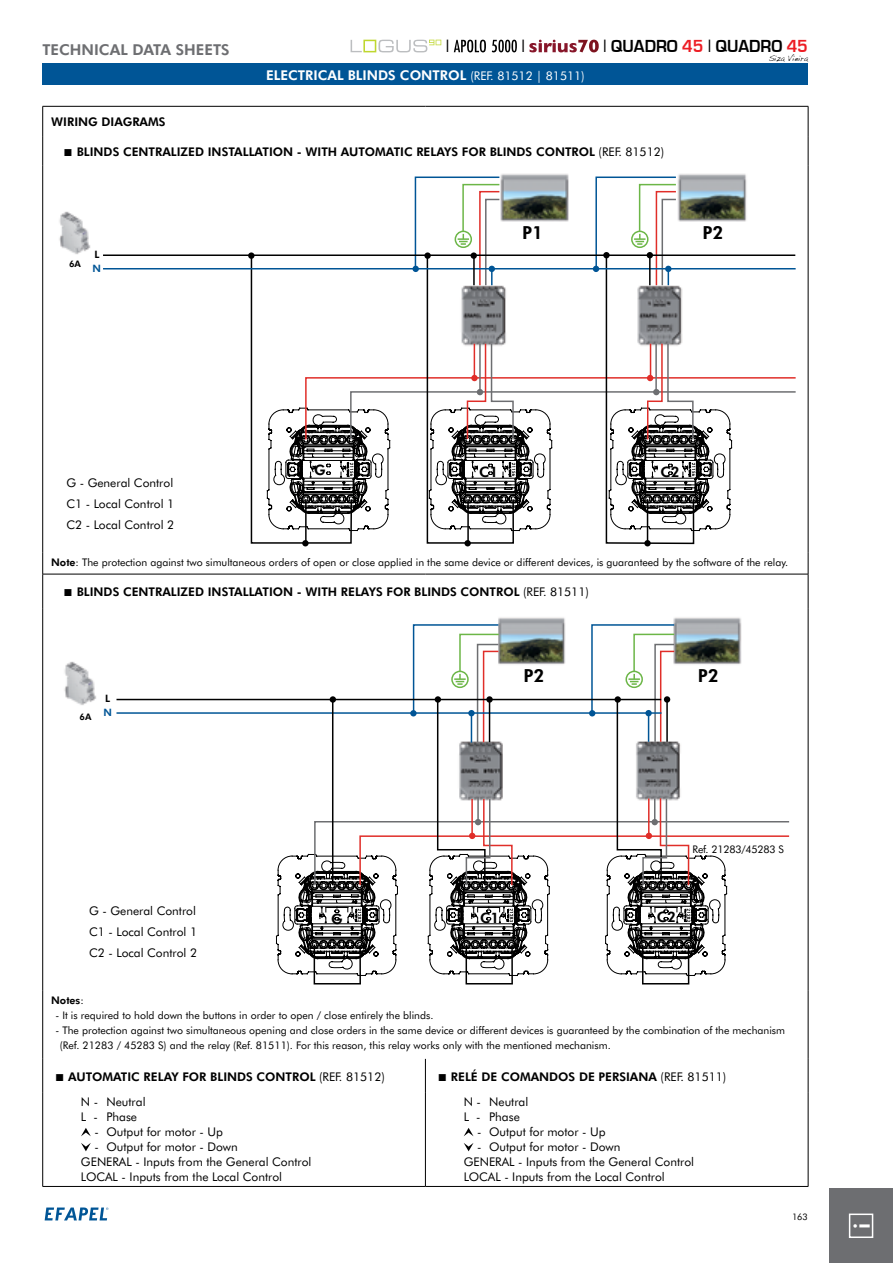
<style>
.page{position:relative;width:893px;height:1263px;background:#fff}
.page>*{position:absolute;margin:0;border:0;box-sizing:border-box;transform-origin:0 0}
.t1{font:800 21.45px "Futura BT";color:#fff}
.t2{font:700 18px "Eurostile";color:#000;scale:.94 1}
.t3{font:800 18px "Futura BT";color:#000}
.t4{font:18px "Times";color:#000}
.t5{font:800 15px "Futura BT";color:#6d6e71}
.t6{font:800 14.4px "Futura BT";color:#000}
.t7{font:800 13.5px "Futura BT";color:#fff}
.t8{font:12px/15px "Futura BT";color:#000}
.t9{font:800 12px "Futura BT";color:#000}
.t10{font:10.5px/15px "Futura BT";color:#000}
.t11{font:10.5px "Futura BT";letter-spacing:-.02em;color:#000}
.t12{font:800 10.5px "Futura BT";color:#000}
.t13{font:800 10.2px "Futura BT";color:#000}
.t14{font:800 10.2px "Futura BT";color:#005596}
.t15{font:800 9px "Futura BT";color:#000}
.t16{font:9px "Futura BT";color:#000}
.t17{font:8.4px "Handwriting Dakota";color:#000;scale:.94 1}
.s1{font-family:"Times";font-weight:400}
.s2{color:#ed1d24}
.s3{font-weight:400;font-size:12px}
.s4{font-weight:400}
.s5{font-weight:800}
</style>
<div class="page">
<svg style="left:45px;top:1207px;width:63px;height:13px"></svg>
<div style="left:829px;top:1188px;width:64px;height:75px;background:#6d6e71"></div>
<div style="left:849px;top:1213px;width:24px;height:25px;border:2px solid #fff"></div>
<div style="left:43px;top:64px;width:765px;height:21px;background:#005596"></div>
<hr style="left:42px;top:1059px;width:1px;height:34px;background:#000">
<hr style="left:808px;top:1059px;width:1px;height:34px;background:#000">
<hr style="left:43px;top:106px;width:382px;height:1px;background:#000">
<hr style="left:42px;top:106px;width:1px;height:30px;background:#000">
<hr style="left:425px;top:106px;width:383px;height:1px;background:#000">
<hr style="left:808px;top:106px;width:1px;height:30px;background:#000">
<hr style="left:42px;top:136px;width:1px;height:30px;background:#000">
<hr style="left:808px;top:136px;width:1px;height:30px;background:#000">
<hr style="left:42px;top:166px;width:1px;height:387px;background:#000">
<hr style="left:808px;top:166px;width:1px;height:387px;background:#000">
<svg style="left:42px;top:553px;width:1px;height:21px"></svg>
<svg style="left:808px;top:553px;width:1px;height:21px"></svg>
<hr style="left:42px;top:574px;width:1px;height:34px;background:#000">
<hr style="left:808px;top:574px;width:1px;height:34px;background:#000">
<hr style="left:42px;top:608px;width:1px;height:383px;background:#000">
<hr style="left:808px;top:608px;width:1px;height:383px;background:#000">
<hr style="left:42px;top:991px;width:1px;height:68px;background:#000">
<hr style="left:808px;top:991px;width:1px;height:68px;background:#000">
<hr style="left:42px;top:1093px;width:1px;height:93px;background:#000">
<hr style="left:808px;top:1093px;width:1px;height:93px;background:#000">
<hr style="left:43px;top:574px;width:382px;height:1px;background:#000">
<hr style="left:425px;top:574px;width:383px;height:1px;background:#000">
<hr style="left:425px;top:1059px;width:1px;height:34px;background:#000">
<hr style="left:425px;top:1093px;width:1px;height:93px;background:#000">
<hr style="left:43px;top:1186px;width:382px;height:1px;background:#000">
<hr style="left:425px;top:1186px;width:383px;height:1px;background:#000">
<img style="left:59px;top:211px;width:32px;height:43px">
<hr style="left:103px;top:268px;width:693px;height:1px;background:#005596">
<hr style="left:103px;top:254px;width:692px;height:2px;background:#000">
<div style="left:302px;top:540px;width:7px;height:6px;background:#000;border-radius:50%"></div>
<div style="left:464px;top:540px;width:7px;height:6px;background:#000;border-radius:50%"></div>
<div style="left:644px;top:540px;width:7px;height:6px;background:#000;border-radius:50%"></div>
<svg style="left:250px;top:176px;width:546px;height:369px"></svg>
<div style="left:631px;top:231px;width:17px;height:17px;border:2px solid #6cb647;border-radius:50%"></div>
<img style="left:200px;top:617px;width:541px;height:327px">
<div style="left:314px;top:944px;width:47px;height:40px;border:2px solid #000"></div>
<div style="left:466px;top:944px;width:47px;height:40px;border:2px solid #000"></div>
<div style="left:642px;top:944px;width:47px;height:40px;border:2px solid #000"></div>
<hr style="left:116px;top:712px;width:545px;height:2px;background:#005596">
<hr style="left:116px;top:699px;width:545px;height:1px;background:#000">
<svg style="left:276px;top:623px;width:514px;height:353px"></svg>
<div style="left:625px;top:671px;width:18px;height:17px;border:2px solid #6cb647;border-radius:50%"></div>
<img style="left:64px;top:661px;width:32px;height:44px">
<svg style="left:81px;top:1128px;width:10px;height:8px"></svg>
<svg style="left:81px;top:1143px;width:10px;height:8px"></svg>
<svg style="left:464px;top:1128px;width:9px;height:8px"></svg>
<svg style="left:464px;top:1143px;width:9px;height:8px"></svg>
<svg style="left:351px;top:40px;width:90px;height:12px"></svg>
<svg style="left:454px;top:40px;width:32px;height:12px"></svg>
<svg style="left:492px;top:40px;width:25px;height:12px"></svg>
<svg style="left:529px;top:40px;width:70px;height:12px"></svg>
<h3 class="t5" style="left:43px;top:40px;width:189px">TECHNICAL DATA SHEETS</h3>
<h2 class="t4" style="left:446px;top:30px;width:5px">|</h2>
<h2 class="t4" style="left:521px;top:30px;width:5px">|</h2>
<h2 class="t2" style="left:603px;top:37px;width:219px"><span class="s1">|</span> QUADRO <span class="s2">45</span> <span class="s1">|</span> QUADRO <span class="s2">45</span></h2>
<p class="t17" style="left:769px;top:53px;width:43px">Siza Vieira</p>
<p class="t7" style="left:266px;top:67px;width:320px">ELECTRICAL BLINDS CONTROL <span class="s3">(REF. 81512 | 81511)</span></p>
<p class="t9" style="left:51px;top:115px;width:116px">WIRING DIAGRAMS</p>
<p class="t9" style="left:77px;top:144px;width:589px">BLINDS CENTRALIZED INSTALLATION - WITH AUTOMATIC RELAYS FOR BLINDS CONTROL <span class="s4">(REF. 81512)</span></p>
<p class="t15" style="left:69px;top:258px;width:13px">6A</p>
<p class="t13" style="left:94px;top:248px;width:7px">L</p>
<p class="t14" style="left:93px;top:262px;width:10px">N</p>
<h2 class="t3" style="left:522px;top:221px;width:23px">P1</h2>
<h2 class="t3" style="left:702px;top:221px;width:23px">P2</h2>
<p class="t8" style="left:66px;top:472px;width:109px;line-height:21.3px;text-align:justify">G - General Control C1 - Local Control 1<br>C2 - Local Control 2</p>
<h3 class="t6" style="left:314px;top:461px;width:13px">G</h3>
<h3 class="t6" style="left:479px;top:463px;width:21px">C1</h3>
<h3 class="t6" style="left:660px;top:463px;width:21px">C2</h3>
<p class="t10" style="left:51px;top:554px;width:738px"><span class="s5">Note</span>: The protection against two simultaneous orders of open or close applied in the same device or different devices, is guaranteed by the software of the relay.</p>
<p class="t9" style="left:77px;top:584px;width:514px">BLINDS CENTRALIZED INSTALLATION - WITH RELAYS FOR BLINDS CONTROL <span class="s4">(REF. 81511)</span></p>
<p class="t15" style="left:80px;top:711px;width:13px">6A</p>
<p class="t13" style="left:105px;top:692px;width:7px">L</p>
<p class="t14" style="left:104px;top:706px;width:10px">N</p>
<h2 class="t3" style="left:523px;top:665px;width:23px">P2</h2>
<h2 class="t3" style="left:698px;top:665px;width:23px">P2</h2>
<p class="t11" style="left:693px;top:842px;width:93px">Ref. 21283/45283 S</p>
<p class="t8" style="left:89px;top:899px;width:109px;line-height:21.3px;text-align:justify">G - General Control C1 - Local Control 1<br>C2 - Local Control 2</p>
<h3 class="t6" style="left:331px;top:910px;width:13px">G</h3>
<h3 class="t6" style="left:480px;top:909px;width:21px">C1</h3>
<h3 class="t6" style="left:657px;top:908px;width:21px">C2</h3>
<p class="t12" style="left:51px;top:993px;width:34px">Notes<span class="s4">:</span></p>
<p class="t10" style="left:55px;top:1007px;width:379px">- It is required to hold down the buttons in order to open / close entirely the blinds.</p>
<p class="t10" style="left:60px;top:1022px;width:727px;text-indent:-4px">- The protection against two simultaneous opening and close orders in the same device or different devices is guaranteed by the combination of the mechanism (Ref. 21283 / 45283 S) and the relay (Ref. 81511). For this reason, this relay works only with the mentioned mechanism.</p>
<p class="t9" style="left:68px;top:1069px;width:318px">AUTOMATIC RELAY FOR BLINDS CONTROL <span class="s4">(REF. 81512)</span></p>
<p class="t9" style="left:451px;top:1069px;width:277px">RELÉ DE COMANDOS DE PERSIANA <span class="s4">(REF. 81511)</span></p>
<p class="t8" style="left:81px;top:1094px;width:66px">N - Neutral<br>L - Phase</p>
<p class="t8" style="left:94px;top:1124px;width:130px">- Output for motor - Up</p>
<p class="t8" style="left:81px;top:1139px;width:232px;text-indent:13px">- Output for motor - Down<br>GENERAL - Inputs from the General Control<br>LOCAL - Inputs from the Local Control</p>
<p class="t8" style="left:464px;top:1094px;width:66px">N - Neutral<br>L - Phase</p>
<p class="t8" style="left:477px;top:1124px;width:130px">- Output for motor - Up</p>
<p class="t8" style="left:464px;top:1139px;width:232px;text-indent:13px">- Output for motor - Down<br>GENERAL - Inputs from the General Control<br>LOCAL - Inputs from the Local Control</p>
<p class="t16" style="left:792px;top:1212px;width:17px">163</p>
<h1 class="t1" style="left:849px;top:1229px;width:8px;rotate:-90deg">i</h1>
</div>
